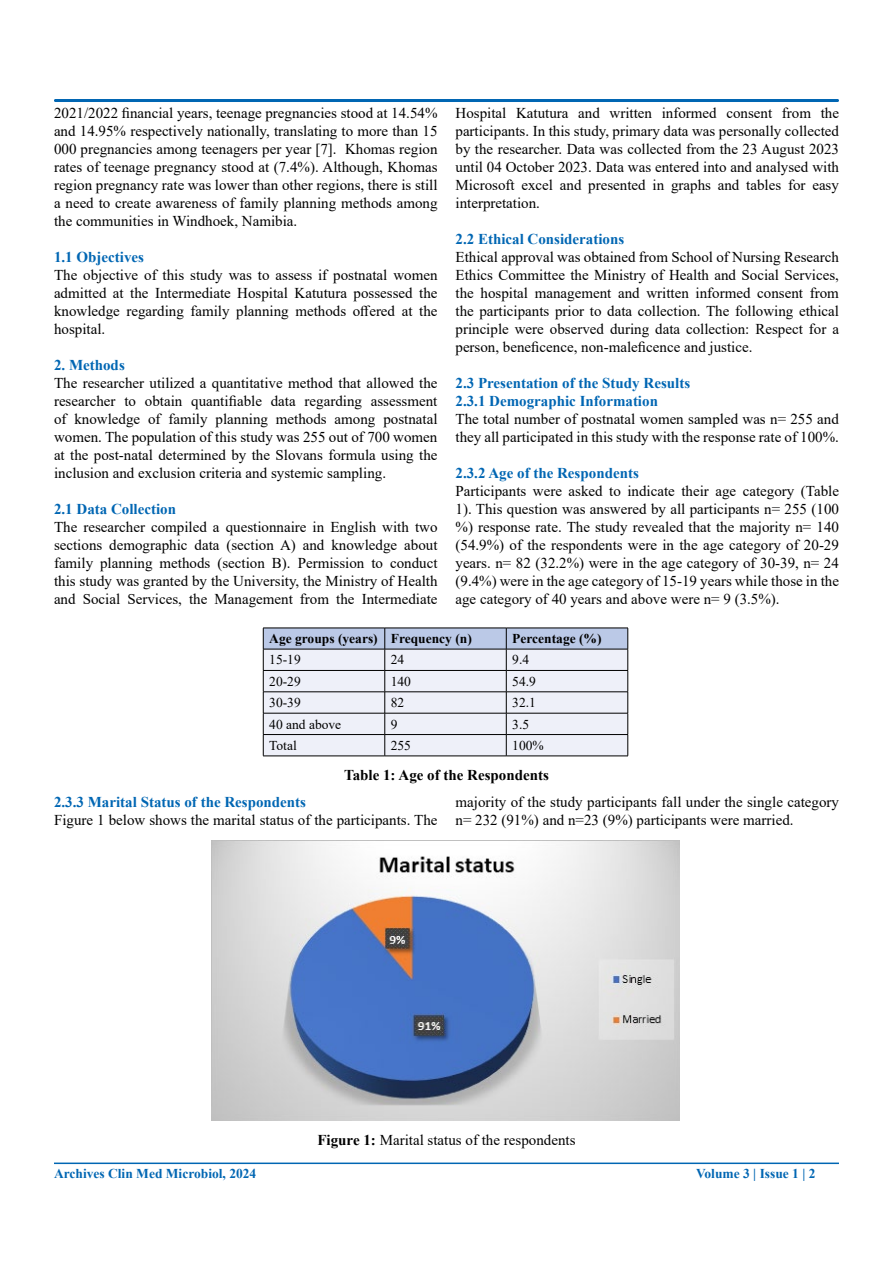
<style>
.page{position:relative;width:893px;height:1263px;background:#fff}
.page>*{position:absolute;margin:0;border:0;box-sizing:border-box;transform-origin:0 0}
.t1{font:15px/18px "Times New Roman";color:#000;text-align:justify}
.t2{font:700 15px/18px "Times New Roman";color:#0066b3}
.t3{font:700 15px "Times New Roman";color:#000}
.t4{font:13.5px "Times New Roman";color:#000}
.t5{font:700 13.5px "Times New Roman";color:#0066b3}
.t6{font:700 13.5px "Times New Roman";color:#000}
.s1{font-weight:700}
</style>
<div class="page">
<div style="left:54px;top:99px;width:785px;height:3px;border:2px solid #0066b3"></div>
<hr style="left:54px;top:1162px;width:785px;height:2px;background:#0066b3">
<svg style="left:263px;top:628px;width:365px;height:128px;background:#d8dce7"></svg>
<hr style="left:263px;top:756px;width:122px;height:1px;background:#000">
<hr style="left:385px;top:756px;width:121px;height:1px;background:#000">
<hr style="left:506px;top:756px;width:122px;height:1px;background:#000">
<img style="left:212px;top:840px;width:468px;height:281px">
<p class="t1" style="left:54px;top:104px;width:385px">2021/2022 financial years, teenage pregnancies stood at 14.54% and 14.95% respectively nationally, translating to more than 15<br>000 pregnancies among teenagers per year [7]. Khomas region rates of teenage pregnancy stood at (7.4%). Although, Khomas region pregnancy rate was lower than other regions, there is still a need to create awareness of family planning methods among the communities in Windhoek, Namibia.</p>
<p class="t2" style="left:54px;top:248px;width:91px">1.1 Objectives</p>
<p class="t1" style="left:54px;top:266px;width:385px">The objective of this study was to assess if postnatal women admitted at the Intermediate Hospital Katutura possessed the knowledge regarding family planning methods offered at the hospital.</p>
<p class="t2" style="left:54px;top:356px;width:72px">2. Methods</p>
<p class="t1" style="left:54px;top:374px;width:385px">The researcher utilized a quantitative method that allowed the researcher to obtain quantifiable data regarding assessment of knowledge of family planning methods among postnatal women. The population of this study was 255 out of 700 women at the post-natal determined by the Slovans formula using the inclusion and exclusion criteria and systemic sampling.</p>
<p class="t2" style="left:54px;top:500px;width:124px">2.1 Data Collection</p>
<p class="t1" style="left:54px;top:518px;width:385px">The researcher compiled a questionnaire in English with two sections demographic data (section A) and knowledge about family planning methods (section B). Permission to conduct this study was granted by the University, the Ministry of Health and Social Services, the Management from the Intermediate</p>
<p class="t1" style="left:455px;top:104px;width:385px">Hospital Katutura and written informed consent from the participants. In this study, primary data was personally collected by the researcher. Data was collected from the 23 August 2023 until 04 October 2023. Data was entered into and analysed with Microsoft excel and presented in graphs and tables for easy interpretation.</p>
<p class="t2" style="left:455px;top:230px;width:170px">2.2 Ethical Considerations</p>
<p class="t1" style="left:455px;top:248px;width:385px">Ethical approval was obtained from School of Nursing Research Ethics Committee the Ministry of Health and Social Services, the hospital management and written informed consent from the participants prior to data collection. The following ethical principle were observed during data collection: Respect for a person, beneficence, non-maleficence and justice.</p>
<p class="t2" style="left:455px;top:374px;width:236px">2.3 Presentation of the Study Results<br>2.3.1 Demographic Information</p>
<p class="t1" style="left:455px;top:410px;width:385px">The total number of postnatal women sampled was n= 255 and they all participated in this study with the response rate of 100%.</p>
<p class="t2" style="left:455px;top:464px;width:185px">2.3.2 Age of the Respondents</p>
<p class="t1" style="left:455px;top:482px;width:385px">Participants were asked to indicate their age category (Table 1). This question was answered by all participants n= 255 (100 %) response rate. The study revealed that the majority n= 140 (54.9%) of the respondents were in the age category of 20-29 years. n= 82 (32.2%) were in the age category of 30-39, n= 24 (9.4%) were in the age category of 15-19 years while those in the age category of 40 years and above were n= 9 (3.5%).</p>
<p class="t6" style="left:269px;top:629px;width:204px">Age groups (years) Frequency (n)</p>
<p class="t6" style="left:512px;top:629px;width:91px">Percentage (%)</p>
<p class="t4" style="left:269px;top:650px;width:33px">15-19</p>
<p class="t4" style="left:391px;top:650px;width:15px">24</p>
<p class="t4" style="left:512px;top:650px;width:18px">9.4</p>
<p class="t4" style="left:269px;top:672px;width:33px">20-29</p>
<p class="t4" style="left:391px;top:672px;width:22px">140</p>
<p class="t4" style="left:512px;top:672px;width:25px">54.9</p>
<p class="t4" style="left:269px;top:693px;width:33px">30-39</p>
<p class="t4" style="left:391px;top:693px;width:15px">82</p>
<p class="t4" style="left:512px;top:693px;width:25px">32.1</p>
<p class="t4" style="left:269px;top:714px;width:73px">40 and above</p>
<p class="t4" style="left:391px;top:714px;width:8px">9</p>
<p class="t4" style="left:512px;top:714px;width:18px">3.5</p>
<p class="t4" style="left:269px;top:736px;width:29px">Total</p>
<p class="t4" style="left:391px;top:736px;width:22px">255</p>
<p class="t4" style="left:512px;top:736px;width:33px">100%</p>
<p class="t3" style="left:344px;top:764px;width:206px">Table 1: Age of the Respondents</p>
<p class="t2" style="left:54px;top:792px;width:254px">2.3.3 Marital Status of the Respondents</p>
<p class="t1" style="left:54px;top:810px;width:385px">Figure 1 below shows the marital status of the participants. The</p>
<p class="t1" style="left:455px;top:792px;width:385px">majority of the study participants fall under the single category n= 232 (91%) and n=23 (9%) participants were married.</p>
<p class="t1" style="left:317px;top:1130px;width:260px"><span class="s1">Figure 1:</span> Marital status of the respondents</p>
<p class="t5" style="left:54px;top:1164px;width:204px">Archives Clin Med Microbiol, 2024</p>
<p class="t5" style="left:696px;top:1163px;width:121px">Volume 3 | Issue 1 | 2</p>
</div>
